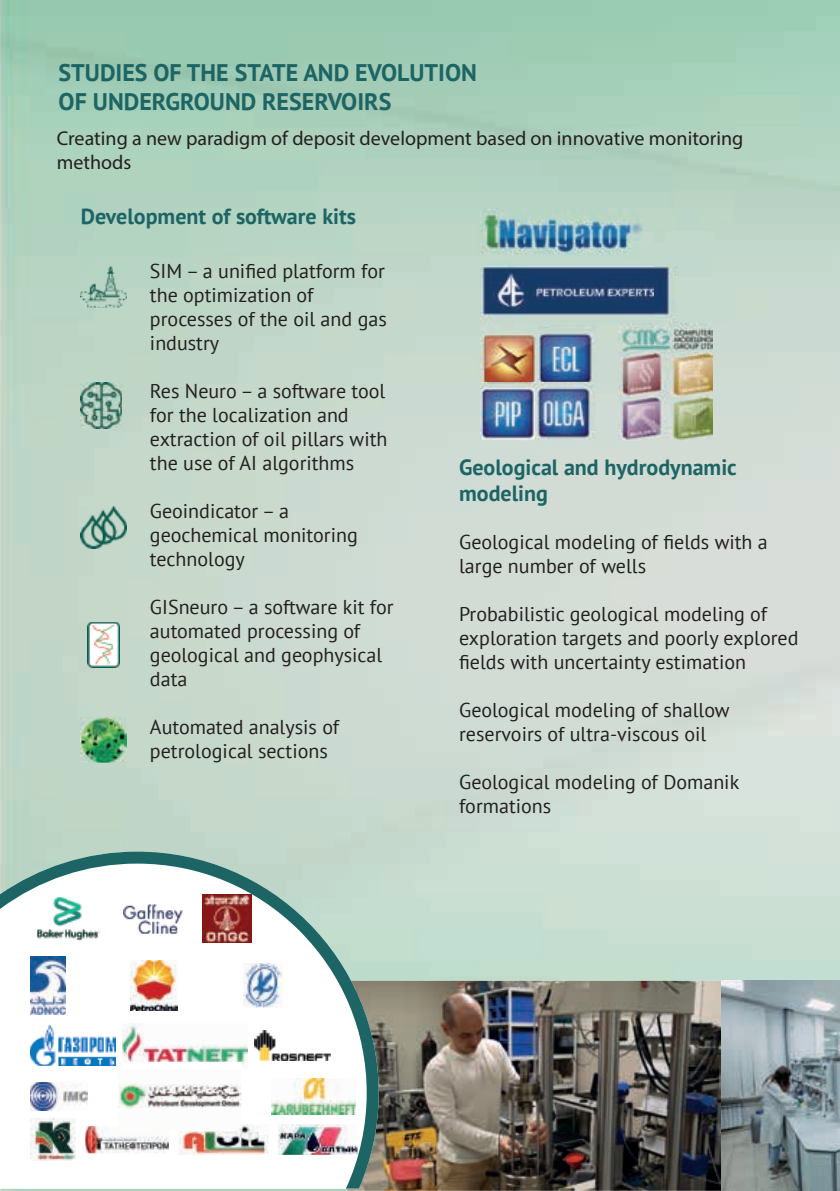
<style>
.page{position:relative;width:840px;height:1191px;background:#fff}
.page>*{position:absolute;margin:0;border:0;box-sizing:border-box;transform-origin:0 0}
.t1{font:700 24px/28.8px "PT Sans";color:#1d6564}
.t2{font:700 22px/26.4px "PT Sans";color:#1d6564}
.t3{font:20px/24px "PT Sans";color:#231f20}
.t4{font:20px/24px "Myriad Pro";color:#231f20}
</style>
<div class="page">
<img style="left:0;top:0;width:839px;height:1191px">
<img style="left:347px;top:980px;width:492px;height:210px">
<img style="left:0;top:851px;width:378px;height:337px">
<img style="left:81px;top:266px;width:45px;height:42px">
<img style="left:81px;top:383px;width:41px;height:45px">
<img style="left:81px;top:506px;width:45px;height:42px">
<img style="left:87px;top:622px;width:32px;height:45px">
<img style="left:81px;top:717px;width:45px;height:45px">
<img style="left:480px;top:209px;width:231px;height:231px">
<img style="left:131px;top:961px;width:46px;height:49px">
<img style="left:243px;top:964px;width:40px;height:43px">
<img style="left:202px;top:894px;width:49px;height:48px">
<img style="left:30px;top:1082px;width:58px;height:28px">
<img style="left:118px;top:1062px;width:123px;height:68px">
<img style="left:122px;top:1062px;width:119px;height:6px">
<img style="left:178px;top:1124px;width:63px;height:6px">
<img style="left:118px;top:1125px;width:51px;height:5px">
<img style="left:124px;top:903px;width:58px;height:31px">
<p class="t1" style="left:59px;top:57px;width:419px">STUDIES OF THE STATE AND EVOLUTION<br>OF UNDERGROUND RESERVOIRS</p>
<p class="t4" style="left:57px;top:126px;width:687px">Creating a new paradigm of deposit development based on innovative monitoring methods</p>
<p class="t2" style="left:81px;top:203px;width:277px">Development of software kits</p>
<p class="t3" style="left:150px;top:259px;width:238px">SIM – a unified platform for the optimization of processes of the oil and gas industry</p>
<p class="t3" style="left:150px;top:379px;width:239px">Res Neuro – a software tool for the localization and extraction of oil pillars with the use of AI algorithms</p>
<p class="t3" style="left:150px;top:499px;width:209px">Geoindicator – a geochemical monitoring technology</p>
<p class="t3" style="left:150px;top:595px;width:245px">GISneuro – a software kit for automated processing of geological and geophysical data</p>
<p class="t3" style="left:150px;top:715px;width:191px">Automated analysis of petrological sections</p>
<p class="t2" style="left:459px;top:453px;width:279px">Geological and hydrodynamic modeling</p>
<p class="t3" style="left:459px;top:529px;width:310px">Geological modeling of fields with a large number of wells</p>
<p class="t3" style="left:459px;top:601px;width:341px">Probabilistic geological modeling of exploration targets and poorly explored fields with uncertainty estimation</p>
<p class="t3" style="left:459px;top:697px;width:272px">Geological modeling of shallow reservoirs of ultra-viscous oil</p>
<p class="t3" style="left:459px;top:769px;width:281px">Geological modeling of Domanik formations</p>
</div>
